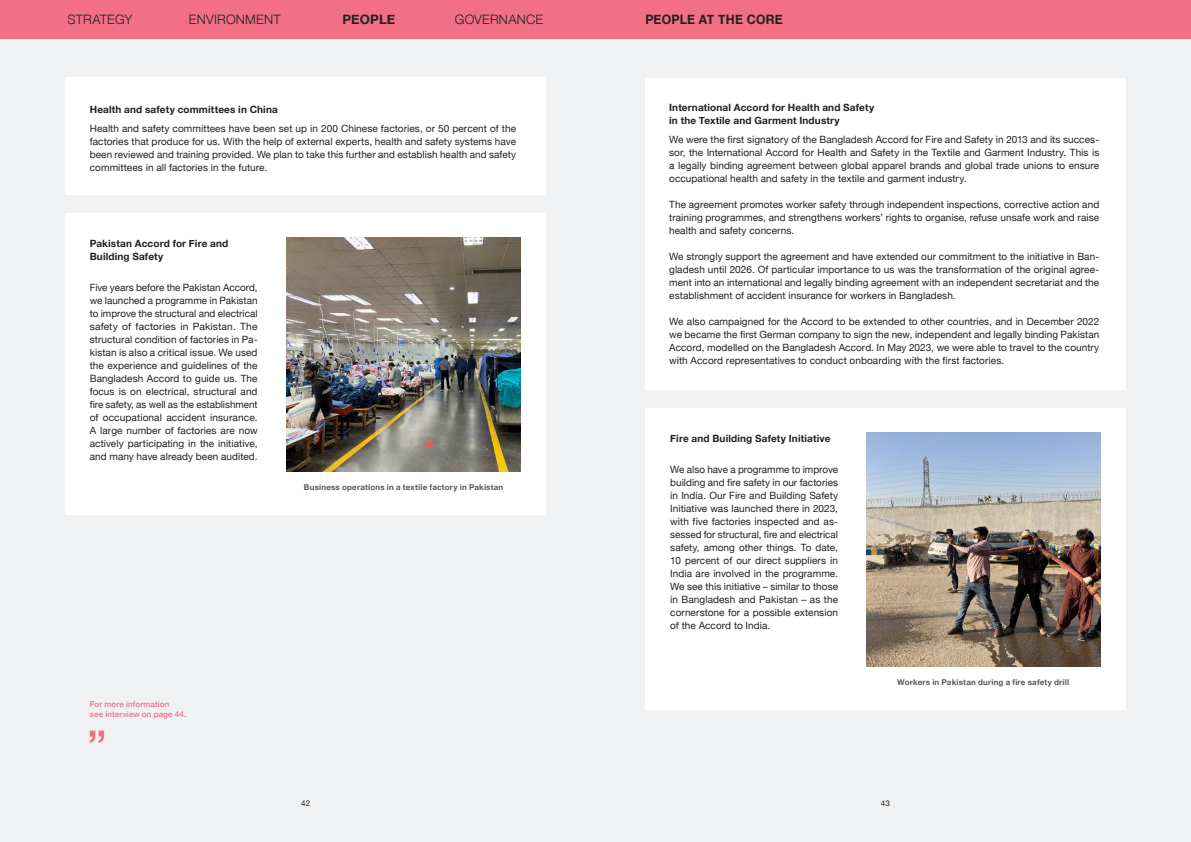
<style>
.page{position:relative;width:1191px;height:842px;background:#fff}
.page>*{position:absolute;margin:0;border:0;box-sizing:border-box;transform-origin:0 0}
.t1{font:300 13px "Helvetica Neue";letter-spacing:.015em;color:#231f20}
.t2{font:700 13px "Helvetica Neue";letter-spacing:.015em;color:#231f20;scale:.94 1}
.t3{font:700 13px "Helvetica Neue";letter-spacing:.015em;color:#231f20}
.t4{font:10px/13px "Helvetica Neue";letter-spacing:.005em;color:#231f20;text-align:justify}
.t5{font:700 10px/13px "Helvetica Neue";letter-spacing:.015em;color:#231f20}
.t6{font:700 8px "Helvetica Neue";letter-spacing:.025em;color:#57585a}
.t7{font:500 8px/10.5px "Helvetica Neue";letter-spacing:.015em;color:#f17085}
.t8{font:8px "Helvetica Neue";color:#231f20}
</style>
<div class="page">
<div style="left:0;top:39px;width:1191px;height:803px;background:#f0f1f2"></div>
<div style="left:0;top:0;width:1191px;height:39px;background:#f17085"></div>
<div style="left:645px;top:408px;width:480px;height:302px;background:#fff"></div>
<div style="left:645px;top:79px;width:480px;height:311px;background:#fff"></div>
<div style="left:65px;top:78px;width:481px;height:117px;background:#fff"></div>
<div style="left:65px;top:213px;width:481px;height:302px;background:#fff"></div>
<img style="left:866px;top:432px;width:234px;height:234px">
<img style="left:287px;top:237px;width:233px;height:234px">
<svg style="left:90px;top:730px;width:14px;height:13px"></svg>
<h1 class="t1" style="left:67px;top:9px;width:66px">STRATEGY</h1>
<h1 class="t1" style="left:189px;top:9px;width:93px">ENVIRONMENT</h1>
<h1 class="t3" style="left:342px;top:10px;width:54px">PEOPLE</h1>
<h1 class="t1" style="left:455px;top:9px;width:90px">GOVERNANCE</h1>
<h1 class="t2" style="left:645px;top:10px;width:148px">PEOPLE AT THE CORE</h1>
<p class="t5" style="left:90px;top:104px;width:190px">Health and safety committees in China</p>
<p class="t4" style="left:90px;top:123px;width:428px">Health and safety committees have been set up in 200 Chinese factories, or 50 percent of the factories that produce for us. With the help of external experts, health and safety systems have been reviewed and training provided. We plan to take this further and establish health and safety committees in all factories in the future.</p>
<p class="t5" style="left:90px;top:237px;width:140px">Pakistan Accord for Fire and<br>Building Safety</p>
<p class="t4" style="left:90px;top:282px;width:169px">Five years before the Pakistan Accord, we launched a programme in Pakistan to improve the structural and electrical safety of factories in Pakistan. The structural condition of factories in Pa&shy;kistan is also a critical issue. We used the experience and guidelines of the Bangladesh Accord to guide us. The focus is on electrical, structural and fire safety, as well as the establishment of occupational accident insurance.<br>A large number of factories are now actively participating in the initiative, and many have already been audited.</p>
<p class="t6" style="left:304px;top:481px;width:201px">Business operations in a textile factory in Pakistan</p>
<p class="t7" style="left:90px;top:698px;width:98px">For more information<br>see interview on page 44.</p>
<p class="t5" style="left:669px;top:101px;width:206px">International Accord for Health and Safety in the Textile and Garment Industry</p>
<p class="t4" style="left:669px;top:133px;width:431px">We were the first signatory of the Bangladesh Accord for Fire and Safety in 2013 and its succes&shy;sor, the International Accord for Health and Safety in the Textile and Garment Industry. This is a legally binding agreement between global apparel brands and global trade unions to ensure occupational health and safety in the textile and garment industry.</p>
<p class="t4" style="left:669px;top:198px;width:431px">The agreement promotes worker safety through independent inspections, corrective action and training programmes, and strengthens workers’ rights to organise, refuse unsafe work and raise health and safety concerns.</p>
<p class="t4" style="left:669px;top:250px;width:431px">We strongly support the agreement and have extended our commitment to the initiative in Ban&shy;gladesh until 2026. Of particular importance to us was the transformation of the original agree&shy;ment into an international and legally binding agreement with an independent secretariat and the establishment of accident insurance for workers in Bangladesh.</p>
<p class="t4" style="left:669px;top:315px;width:431px">We also campaigned for the Accord to be extended to other countries, and in December 2022 we became the first German company to sign the new, independent and legally binding Pakistan Accord, modelled on the Bangladesh Accord. In May 2023, we were able to travel to the country with Accord representatives to conduct onboarding with the first factories.</p>
<p class="t5" style="left:670px;top:432px;width:162px">Fire and Building Safety Initiative</p>
<p class="t4" style="left:670px;top:463px;width:169px">We also have a programme to improve building and fire safety in our factories in India. Our Fire and Building Safety Initiative was launched there in 2023, with five factories inspected and as&shy;sessed for structural, fire and electrical safety, among other things. To date, 10 percent of our direct suppliers in India are involved in the programme.<br>We see this initiative – similar to those in Bangladesh and Pakistan – as the cornerstone for a possible extension of the Accord to India.</p>
<p class="t6" style="left:897px;top:676px;width:173px">Workers in Pakistan during a fire safety drill</p>
<p class="t8" style="left:301px;top:797px;width:10px">42</p>
<p class="t8" style="left:880px;top:797px;width:11px">43</p>
</div>
